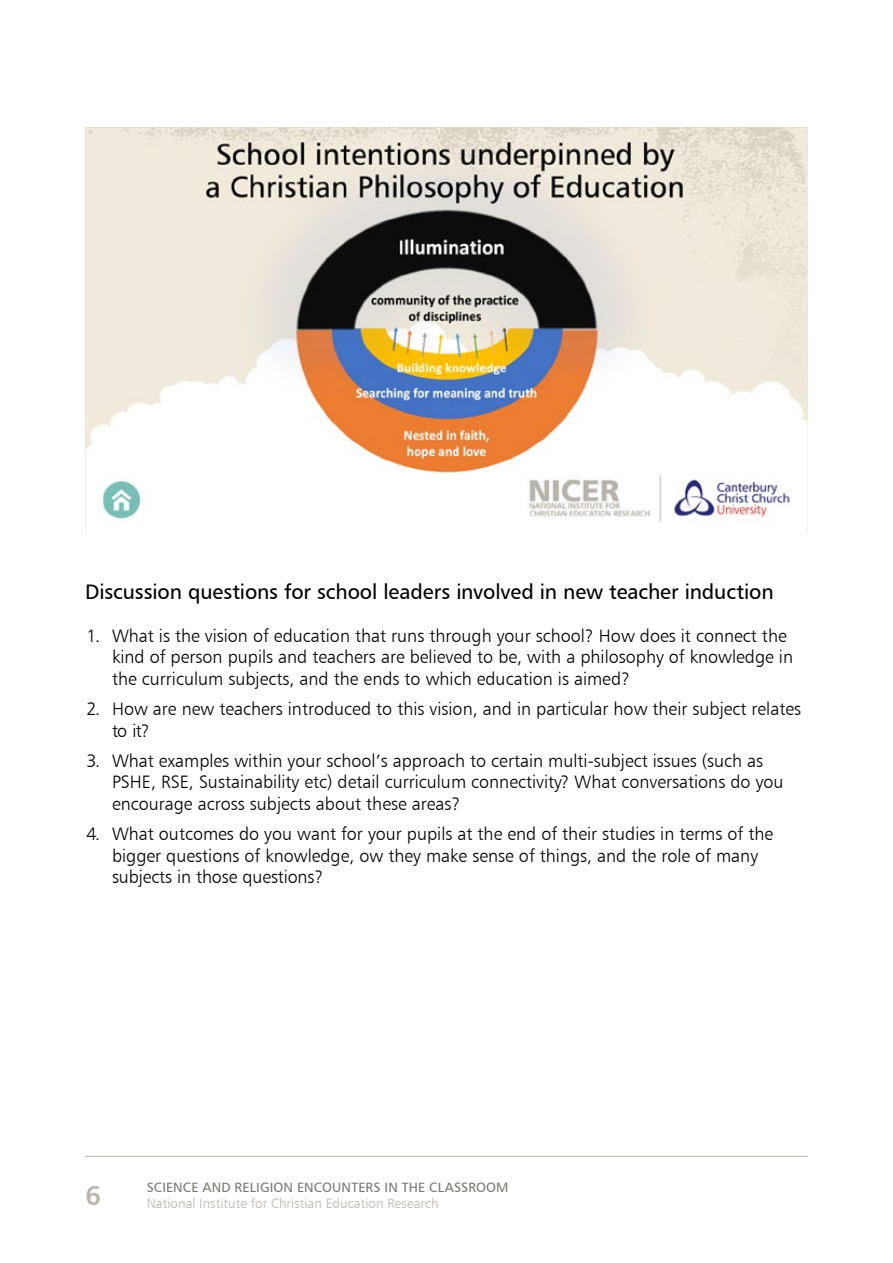
<style>
.page{position:relative;width:893px;height:1263px;background:#fff}
.page>*{position:absolute;margin:0;border:0;box-sizing:border-box;transform-origin:0 0}
.t1{font:27px "Humanist 777 BT Bold B";color:#bbb4aa}
.t2{font:21px "Humanist 777 BT Roman B";letter-spacing:-.005em;color:#000}
.t3{font:18px/21.6px "Humanist 777 BT Light B";color:#000}
.t4{font:13.5px "Humanist 777 BT Light B";letter-spacing:.005em;color:#bbb4aa}
.t5{font:13.5px "Humanist 777 BT Roman B";letter-spacing:.01em;color:#7b766f}
</style>
<div class="page">
<img style="left:85px;top:128px;width:723px;height:405px">
<hr style="left:85px;top:1156px;width:723px;height:1px;background:#bbb4aa">
<p class="t2" style="left:85px;top:578px;width:690px">Discussion questions for school leaders involved in new teacher induction</p>
<p class="t3" style="left:112px;top:624px;width:682px;text-indent:-26px">1. What is the vision of education that runs through your school? How does it connect the kind of person pupils and teachers are believed to be, with a philosophy of knowledge in the curriculum subjects, and the ends to which education is aimed?</p>
<p class="t3" style="left:112px;top:698px;width:691px;text-indent:-26px">2. How are new teachers introduced to this vision, and in particular how their subject relates to it?</p>
<p class="t3" style="left:112px;top:749px;width:673px;text-indent:-26px">3. What examples within your school’s approach to certain multi-subject issues (such as<br>PSHE, RSE, Sustainability etc) detail curriculum connectivity? What conversations do you encourage across subjects about these areas?</p>
<p class="t3" style="left:112px;top:823px;width:663px;text-indent:-26px">4. What outcomes do you want for your pupils at the end of their studies in terms of the bigger questions of knowledge, ow they make sense of things, and the role of many subjects in those questions?</p>
<p class="t5" style="left:147px;top:1179px;width:363px">SCIENCE AND RELIGION ENCOUNTERS IN THE CLASSROOM</p>
<h1 class="t1" style="left:85px;top:1179px;width:18px">6</h1>
<p class="t4" style="left:147px;top:1195px;width:294px">National Institute for Christian Education Research</p>
</div>
